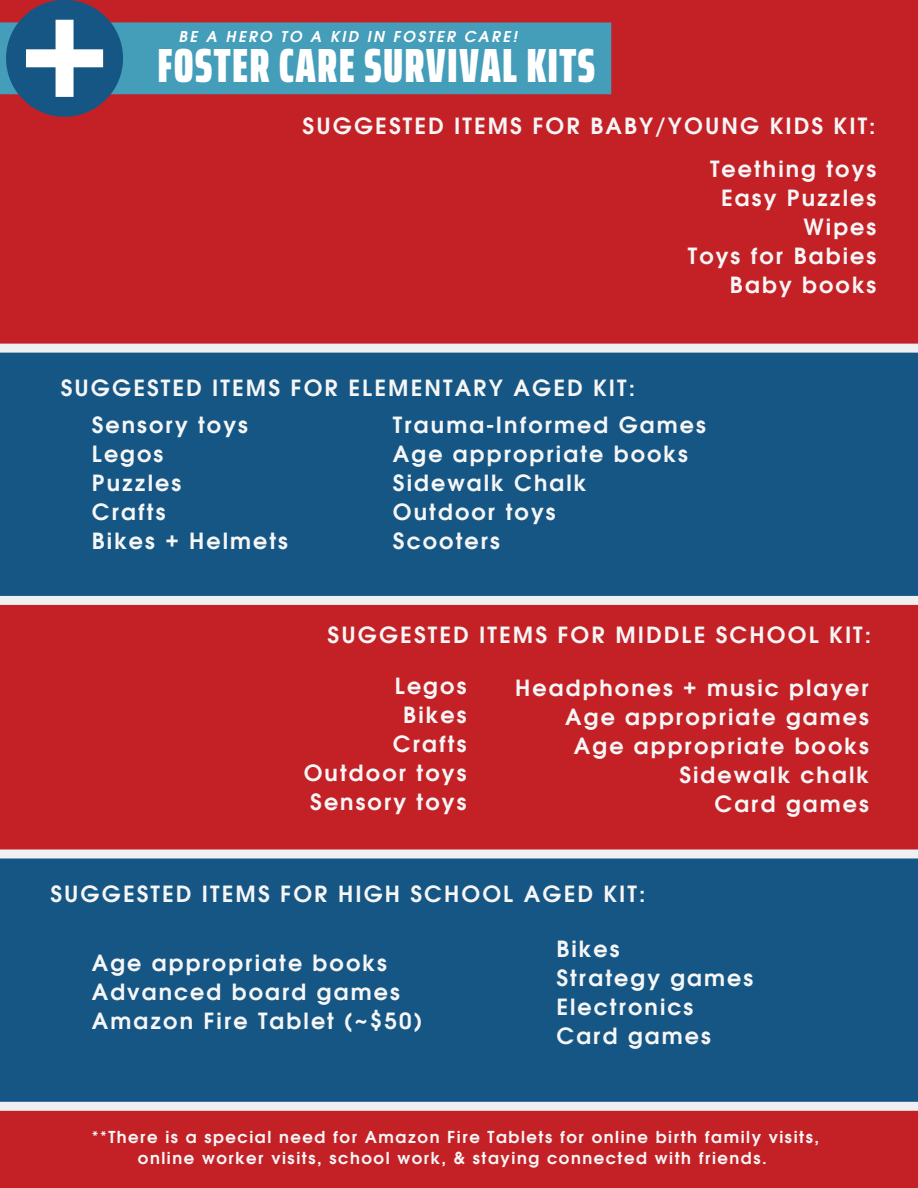
<style>
.page{position:relative;width:918px;height:1188px;background:#c42127}
.page>*{position:absolute;margin:0;border:0;box-sizing:border-box;transform-origin:0 0}
.t1{font:900 extra-condensed 48px "Saira";letter-spacing:.025em;color:#fff}
.t2{font:700 22.35px/29px "Evolventa";letter-spacing:.095em;color:#f6f6f6}
.t3{font:700 16.5px/21px "Evolventa";letter-spacing:.095em;color:#f6f6f6;text-align:center}
.t4{font:italic 700 15px "Evolventa";letter-spacing:.145em;color:#fff}
</style>
<div class="page">
<div style="left:147px;top:22px;width:464px;height:72px;background:#449db9"></div>
<svg style="left:0;top:0;width:147px;height:117px"></svg>
<div style="left:0;top:348px;width:918px;height:252px;background:#155685"></div>
<svg style="left:0;top:344px;width:918px;height:9px"></svg>
<svg style="left:0;top:596px;width:918px;height:9px"></svg>
<div style="left:0;top:853px;width:918px;height:253px;background:#155685"></div>
<svg style="left:0;top:849px;width:918px;height:9px"></svg>
<svg style="left:0;top:1102px;width:918px;height:9px"></svg>
<p class="t4" style="left:178px;top:26px;width:340px">BE A HERO TO A KID IN FOSTER CARE!</p>
<h1 class="t1" style="left:158px;top:28px;width:439px">FOSTER CARE SURVIVAL KITS</h1>
<p class="t2" style="left:303px;top:104px;width:575px;line-height:42.3px;text-align:right">SUGGESTED ITEMS FOR BABY/YOUNG KIDS KIT:<br>Teething toys</p>
<p class="t2" style="left:688px;top:182px;width:190px;text-align:right">Easy Puzzles<br>Wipes<br>Toys for Babies<br>Baby books</p>
<p class="t2" style="left:92px;top:368px;width:545px;line-height:37.7px;text-indent:-31px">SUGGESTED ITEMS FOR ELEMENTARY AGED KIT:<br>Sensory toys</p>
<p class="t2" style="left:92px;top:439px;width:198px">Legos<br>Puzzles<br>Crafts<br>Bikes + Helmets</p>
<p class="t2" style="left:393px;top:410px;width:315px">Trauma-Informed Games<br>Age appropriate books<br>Sidewalk Chalk<br>Outdoor toys<br>Scooters</p>
<p class="t2" style="left:328px;top:620px;width:545px">SUGGESTED ITEMS FOR MIDDLE SCHOOL KIT:</p>
<p class="t2" style="left:515px;top:672px;width:355px;text-align:right">Headphones + music player<br>Age appropriate games<br>Age appropriate books<br>Sidewalk chalk<br>Card games</p>
<p class="t2" style="left:304px;top:670px;width:164px;text-align:right">Legos<br>Bikes<br>Crafts<br>Outdoor toys<br>Sensory toys</p>
<p class="t2" style="left:50px;top:879px;width:597px">SUGGESTED ITEMS FOR HIGH SCHOOL AGED KIT:</p>
<p class="t2" style="left:92px;top:947px;width:331px">Age appropriate books<br>Advanced board games<br>Amazon Fire Tablet (~$50)</p>
<p class="t2" style="left:556px;top:934px;width:198px">Bikes<br>Strategy games<br>Electronics<br>Card games</p>
<p class="t3" style="left:92px;top:1126px;width:729px">**There is a special need for Amazon Fire Tablets for online birth family visits, online worker visits, school work, &amp; staying connected with friends.</p>
</div>
